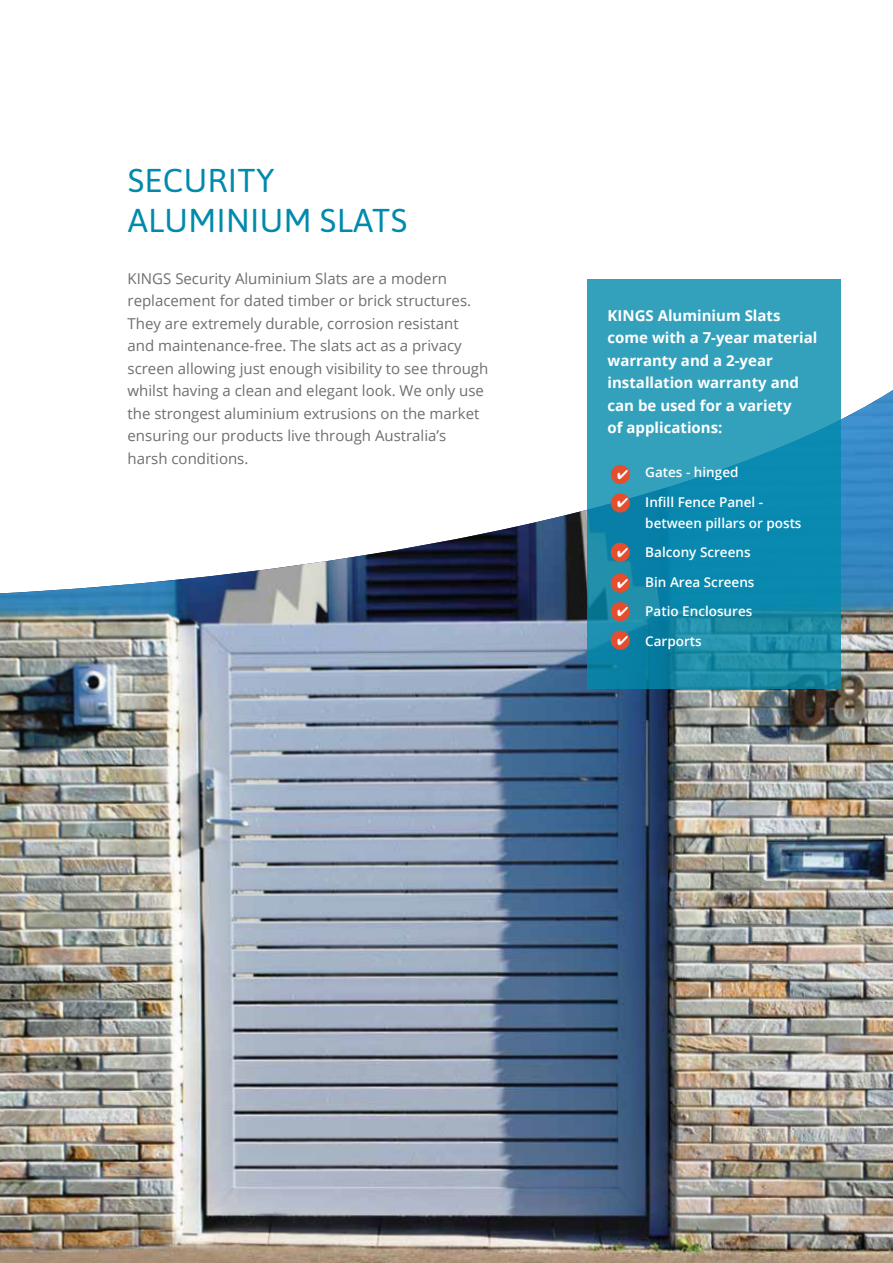
<style>
.page{position:relative;width:893px;height:1263px;background:#fff}
.page>*{position:absolute;margin:0;border:0;box-sizing:border-box;transform-origin:0 0}
.t1{font:33px/39.6px "Asap";letter-spacing:.01em;color:#008aac}
.t2{font:15px/22.5px "Open Sans";color:#6d6e71}
.t3{font:700 15px/22.5px "Open Sans";color:#fff}
.t4{font:600 13.5px/29.5px "Open Sans";color:#fff}
</style>
<div class="page">
<img style="left:0;top:390px;width:893px;height:873px">
<svg style="left:588px;top:279px;width:253px;height:409px;background:#2093b2"></svg>
<div style="left:611px;top:465px;width:19px;height:19px;background:#e44e2e;border-radius:50%"></div>
<div style="left:611px;top:493px;width:19px;height:19px;background:#e44e2e;border-radius:50%"></div>
<div style="left:611px;top:602px;width:19px;height:19px;background:#e44e2e;border-radius:50%"></div>
<div style="left:611px;top:574px;width:19px;height:19px;background:#e44e2e;border-radius:50%"></div>
<div style="left:611px;top:543px;width:19px;height:19px;background:#e44e2e;border-radius:50%"></div>
<div style="left:611px;top:631px;width:19px;height:19px;background:#e44e2e;border-radius:50%"></div>
<svg style="left:618px;top:480px;width:10px;height:17px"></svg>
<h1 class="t1" style="left:128px;top:159px;width:281px">SECURITY<br>ALUMINIUM SLATS</h1>
<p class="t2" style="left:128px;top:267px;width:362px">KINGS Security Aluminium Slats are a modern replacement for dated timber or brick structures.<br>They are extremely durable, corrosion resistant and maintenance-free. The slats act as a privacy screen allowing just enough visibility to see through whilst having a clean and elegant look. We only use the strongest aluminium extrusions on the market ensuring our products live through Australia’s harsh conditions.</p>
<p class="t3" style="left:608px;top:304px;width:211px">KINGS Aluminium Slats come with a 7-year material warranty and a 2-year installation warranty and can be used for a variety<br>of applications:</p>
<p class="t4" style="left:645px;top:457px;width:95px">Gates - hinged</p>
<p class="t4" style="left:645px;top:491px;width:158px;line-height:21px;text-indent:-26px">• Infill Fence Panel - between pillars or posts</p>
<p class="t4" style="left:645px;top:537px;width:111px">Balcony Screens<br>Bin Area Screens<br>Patio Enclosures<br>Carports</p>
</div>
